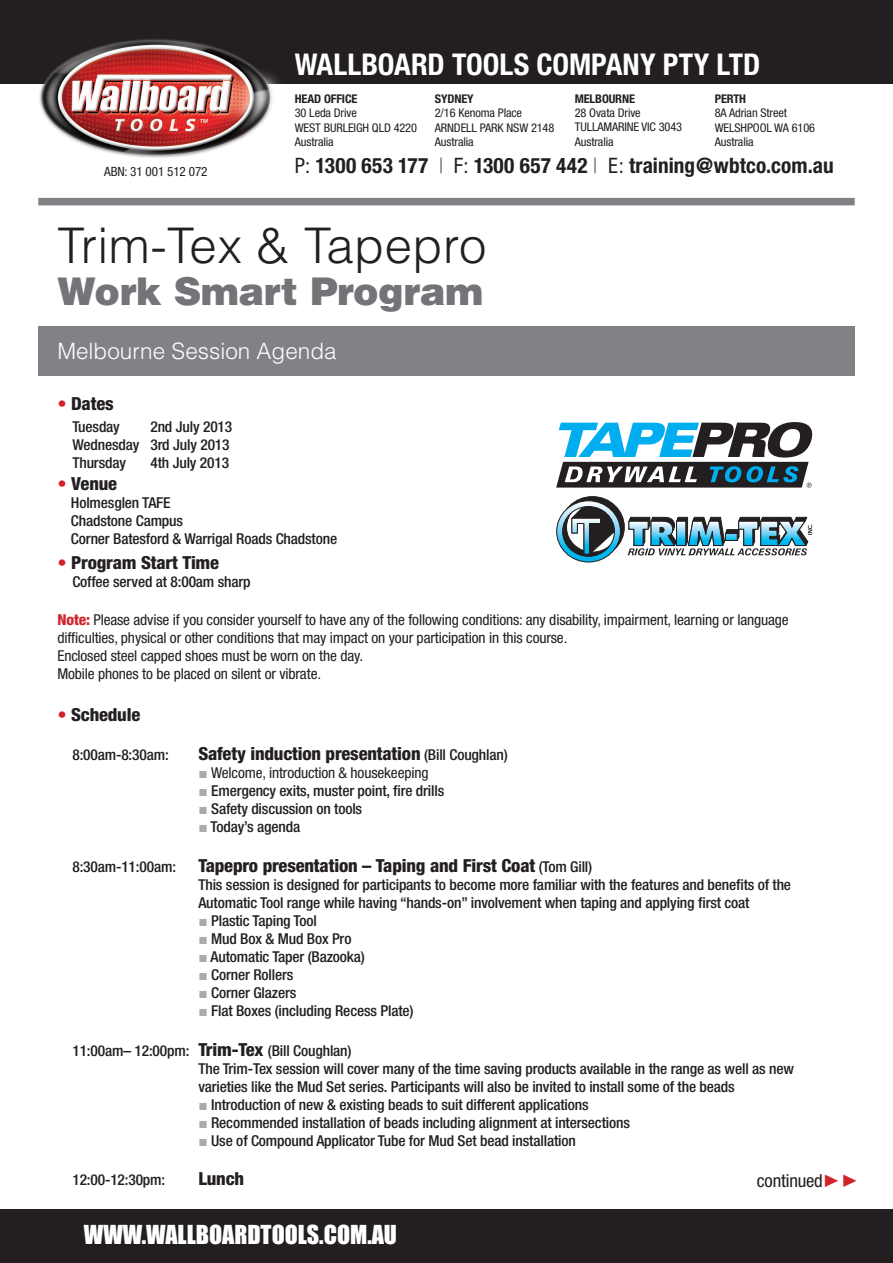
<style>
.page{position:relative;width:893px;height:1263px;background:#fff}
.page>*{position:absolute;margin:0;border:0;box-sizing:border-box;transform-origin:0 0}
.t1{font:300 49.2px "Helvetica LT Std";letter-spacing:.01em;color:#231f20}
.t2{font:900 38.25px "Helvetica LT Std";letter-spacing:-.01em;color:#727477}
.t3{font:700 condensed 30px "Helvetica Neue";color:#fff}
.t4{font:24px "Impact";color:#fff}
.t5{font:300 22.5px "Helvetica LT Std";color:#fff}
.t6{font:700 condensed 21.3px "Helvetica Neue";letter-spacing:.005em;color:#231f20}
.t7{font:800 condensed 18px "Helvetica Neue";letter-spacing:-.01em;color:#231f20}
.t8{font:condensed 18px "Helvetica Neue";letter-spacing:-.01em;color:#231f20}
.t9{font:500 condensed 15px/18px "Helvetica Neue";letter-spacing:-.01em;color:#231f20}
.t10{font:condensed 15px/18px "Helvetica Neue";letter-spacing:-.01em;color:#231f20}
.t11{font:condensed 12.75px "Helvetica Neue";letter-spacing:-.01em;color:#231f20}
.t12{font:condensed 12px "Helvetica Neue";letter-spacing:-.01em;color:#231f20}
.t13{font:700 condensed 12px "Helvetica Neue";letter-spacing:-.01em;color:#231f20}
.s1{font-weight:400}
.s2{font-weight:100}
.s3{color:#d1232a}
.s4{font-weight:800;color:#d1232a}
.s5{font-weight:500;font-size:15px}
.s6{font-family:"Impact";font-stretch:normal;color:#aaacac}
.s7{font-family:"Impact";font-weight:400;font-stretch:normal;color:#aaacac}
.s8{font-weight:800;font-size:18px}
.s9{font-family:"Impact";font-stretch:normal;color:#d1232a}
</style>
<div class="page">
<div style="left:38px;top:327px;width:817px;height:49px;background:#808285"></div>
<div style="left:0;top:1209px;width:893px;height:54px;background:#231f20"></div>
<div style="left:0;top:0;width:893px;height:83px;background:#231f20"></div>
<img style="left:11px;top:39px;width:290px;height:159px">
<div style="left:38px;top:198px;width:817px;height:7px;background:#808285"></div>
<svg style="left:556px;top:422px;width:256px;height:66px"></svg>
<svg style="left:556px;top:496px;width:256px;height:66px"></svg>
<p class="t3" style="left:295px;top:47px;width:467px">WALLBOARD TOOLS COMPANY PTY LTD</p>
<p class="t11" style="left:104px;top:164px;width:105px">ABN: 31 001 512 072</p>
<p class="t13" style="left:295px;top:91px;width:64px">HEAD OFFICE</p>
<p class="t12" style="left:295px;top:106px;width:64px">30 Leda Drive</p>
<p class="t12" style="left:295px;top:120px;width:124px">WEST BURLEIGH QLD 4220</p>
<p class="t12" style="left:295px;top:135px;width:40px">Australia</p>
<p class="t13" style="left:435px;top:91px;width:40px">SYDNEY</p>
<p class="t12" style="left:435px;top:106px;width:89px">2/16 Kenoma Place</p>
<p class="t12" style="left:435px;top:120px;width:121px">ARNDELL PARK NSW 2148</p>
<p class="t12" style="left:435px;top:135px;width:40px">Australia</p>
<p class="t13" style="left:575px;top:91px;width:62px">MELBOURNE</p>
<p class="t12" style="left:575px;top:106px;width:68px">28 Ovata Drive</p>
<p class="t12" style="left:575px;top:120px;width:109px">TULLAMARINE VIC 3043</p>
<p class="t12" style="left:575px;top:135px;width:40px">Australia</p>
<p class="t13" style="left:715px;top:91px;width:33px">PERTH</p>
<p class="t12" style="left:715px;top:106px;width:74px">8A Adrian Street</p>
<p class="t12" style="left:715px;top:120px;width:102px">WELSHPOOL WA 6106</p>
<p class="t12" style="left:715px;top:135px;width:40px">Australia</p>
<p class="t6" style="left:295px;top:152px;width:540px"><span class="s1">P:</span> 1300 653 177 <span class="s2">|</span> <span class="s1">F:</span> 1300 657 442 <span class="s2">|</span> <span class="s1">E:</span> training@wbtco.com.au</p>
<p class="t1" style="left:57px;top:215px;width:430px">Trim-Tex &amp; Tapepro</p>
<p class="t2" style="left:57px;top:266px;width:427px">Work Smart Program</p>
<p class="t5" style="left:57px;top:337px;width:281px">Melbourne Session Agenda</p>
<p class="t7" style="left:57px;top:393px;width:58px"><span class="s3">•</span> Dates</p>
<p class="t9" style="left:72px;top:417px;width:49px">Tuesday</p>
<p class="t9" style="left:150px;top:417px;width:83px">2nd July 2013</p>
<p class="t9" style="left:72px;top:435px;width:159px">Wednesday 3rd July 2013</p>
<p class="t9" style="left:72px;top:453px;width:55px">Thursday</p>
<p class="t9" style="left:150px;top:453px;width:80px">4th July 2013</p>
<p class="t7" style="left:57px;top:472px;width:61px"><span class="s3">•</span> Venue</p>
<p class="t9" style="left:71px;top:493px;width:101px">Holmesglen TAFE</p>
<p class="t9" style="left:71px;top:511px;width:114px">Chadstone Campus</p>
<p class="t9" style="left:71px;top:529px;width:268px">Corner Batesford &amp; Warrigal Roads Chadstone</p>
<p class="t7" style="left:57px;top:552px;width:163px"><span class="s3">•</span> Program Start Time</p>
<p class="t9" style="left:72px;top:573px;width:180px">Coffee served at 8:00am sharp</p>
<p class="t10" style="left:57px;top:610px;width:733px"><span class="s4">Note:</span> Please advise if you consider yourself to have any of the following conditions: any disability, impairment, learning or language difficulties, physical or other conditions that may impact on your participation in this course.</p>
<p class="t10" style="left:57px;top:646px;width:307px">Enclosed steel capped shoes must be worn on the day.</p>
<p class="t10" style="left:57px;top:664px;width:265px">Mobile phones to be placed on silent or vibrate.</p>
<p class="t7" style="left:57px;top:703px;width:84px"><span class="s3">•</span> Schedule</p>
<p class="t9" style="left:72px;top:746px;width:98px">8:00am-8:30am:</p>
<p class="t7" style="left:198px;top:743px;width:311px">Safety induction presentation <span class="s5">(Bill Coughlan)</span></p>
<p class="t10" style="left:198px;top:764px;width:232px"><span class="s6">■</span> Welcome, introduction &amp; housekeeping</p>
<p class="t9" style="left:198px;top:782px;width:247px"><span class="s7">■</span> Emergency exits, muster point, fire drills</p>
<p class="t9" style="left:198px;top:800px;width:165px"><span class="s7">■</span> Safety discussion on tools</p>
<p class="t9" style="left:198px;top:818px;width:103px"><span class="s7">■</span> Today’s agenda</p>
<p class="t7" style="left:72px;top:854px;width:521px"><span class="s5">8:30am-11:00am:</span> Tapepro presentation – Taping and First Coat <span class="s5">(Tom Gill)</span></p>
<p class="t9" style="left:198px;top:875px;width:594px">This session is designed for participants to become more familiar with the features and benefits of the<br>Automatic Tool range while having “hands-on” involvement when taping and applying first coat</p>
<p class="t9" style="left:198px;top:911px;width:120px"><span class="s7">■</span> Plastic Taping Tool</p>
<p class="t9" style="left:198px;top:929px;width:155px"><span class="s7">■</span> Mud Box &amp; Mud Box Pro</p>
<p class="t9" style="left:198px;top:947px;width:168px"><span class="s7">■</span> Automatic Taper (Bazooka)</p>
<p class="t9" style="left:198px;top:965px;width:97px"><span class="s7">■</span> Corner Rollers</p>
<p class="t9" style="left:198px;top:983px;width:99px"><span class="s7">■</span> Corner Glazers</p>
<p class="t9" style="left:198px;top:1001px;width:217px"><span class="s7">■</span> Flat Boxes (including Recess Plate)</p>
<p class="t9" style="left:72px;top:1041px;width:281px">11:00am– 12:00pm: <span class="s8">Trim-Tex</span> (Bill Coughlan)</p>
<p class="t9" style="left:198px;top:1059px;width:597px">The Trim-Tex session will cover many of the time saving products available in the range as well as new varieties like the Mud Set series. Participants will also be invited to install some of the beads</p>
<p class="t9" style="left:198px;top:1095px;width:392px"><span class="s7">■</span> Introduction of new &amp; existing beads to suit different applications</p>
<p class="t9" style="left:198px;top:1113px;width:433px"><span class="s7">■</span> Recommended installation of beads including alignment at intersections</p>
<p class="t9" style="left:198px;top:1131px;width:379px"><span class="s7">■</span> Use of Compound Applicator Tube for Mud Set bead installation</p>
<p class="t9" style="left:72px;top:1171px;width:94px">12:00-12:30pm:</p>
<p class="t7" style="left:198px;top:1167px;width:47px">Lunch</p>
<p class="t8" style="left:757px;top:1170px;width:104px">continued<span class="s9">►►</span></p>
<p class="t4" style="left:84px;top:1216px;width:315px">WWW.WALLBOARDTOOLS.COM.AU</p>
</div>
